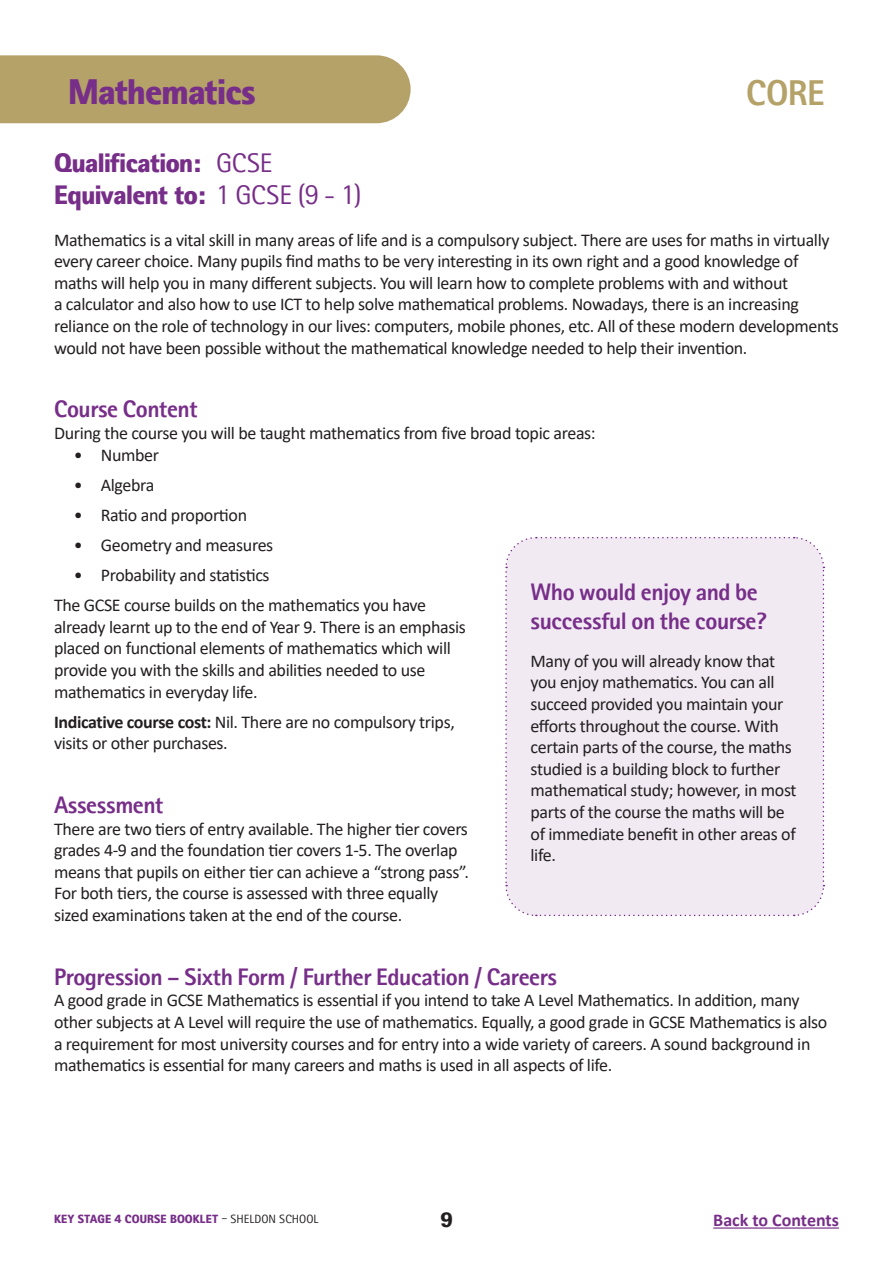
<style>
.page{position:relative;width:893px;height:1263px;background:#fff}
.page>*{position:absolute;margin:0;border:0;box-sizing:border-box;transform-origin:0 0}
.t1{font:900 36px "Rotis II Sans Pro";letter-spacing:-.02em;color:#772e89}
.t2{font:700 36px "Rotis II Sans Pro";color:#b5a269}
.Title_2{font:900 27px "Rotis II Sans Pro";letter-spacing:-.02em;color:#772e89}
.Title_2-2{font:700 24px/28.8px "Rotis II Sans Pro";letter-spacing:-.02em;color:#772e89}
.t3{font:900 21px "Rotis II Sans Pro";color:#231f20}
.Body_copy{font:18px/21.6px "Calibri";letter-spacing:-.02em;color:#231f20}
.Body_Copy{font:18px/21.6px "Calibri";letter-spacing:-.02em;color:#231f20}
.t4{font:700 18px "Calibri";color:#772e89}
.t5{font:900 12px "Rotis II Sans Pro";color:#772e89}
.s1{font-weight:400}
.s2{font-weight:700}
.s3{font-weight:400;color:#231f20}
</style>
<div class="page">
<hr style="left:713px;top:1227px;width:126px;height:1px;background:#772e89">
<div style="left:0;top:55px;width:411px;height:68px;background:#b5a269"></div>
<div style="left:505px;top:536px;width:320px;height:381px;background:#f1eaf3"></div>
<p class="t1" style="left:68px;top:71px;width:189px">Mathematics</p>
<p class="t2" style="left:746px;top:73px;width:80px">CORE</p>
<p class="Title_2" style="left:54px;top:147px;width:220px">Qualification: <span class="s1">GCSE</span></p>
<p class="Title_2" style="left:54px;top:180px;width:309px">Equivalent to: <span class="s1">1 GCSE (9 - 1)</span></p>
<p class="Body_copy" style="left:54px;top:228px;width:786px">Mathematics is a vital skill in many areas of life and is a compulsory subject. There are uses for maths in virtually every career choice. Many pupils find maths to be very interesting in its own right and a good knowledge of maths will help you in many different subjects. You will learn how to complete problems with and without<br>a calculator and also how to use ICT to help solve mathematical problems. Nowadays, there is an increasing reliance on the role of technology in our lives: computers, mobile phones, etc. All of these modern developments would not have been possible without the mathematical knowledge needed to help their invention.</p>
<p class="Title_2-2" style="left:54px;top:395px;width:145px">Course Content</p>
<p class="Body_Copy" style="left:54px;top:422px;width:543px">During the course you will be taught mathematics from five broad topic areas:</p>
<p class="Body_Copy" style="left:74px;top:443px;width:87px">• Number</p>
<p class="Body_copy" style="left:74px;top:473px;width:82px">• Algebra</p>
<p class="Body_copy" style="left:74px;top:503px;width:175px">• Ratio and proportion</p>
<p class="Body_copy" style="left:74px;top:534px;width:201px">• Geometry and measures</p>
<p class="Body_copy" style="left:74px;top:564px;width:197px">• Probability and statistics</p>
<p class="Body_copy" style="left:54px;top:594px;width:413px">The GCSE course builds on the mathematics you have already learnt up to the end of Year 9. There is an emphasis placed on functional elements of mathematics which will provide you with the skills and abilities needed to use mathematics in everyday life.</p>
<p class="Body_Copy" style="left:54px;top:710px;width:402px"><span class="s2">Indicative course cost:</span> Nil. There are no compulsory trips, visits or other purchases.</p>
<p class="Title_2-2" style="left:531px;top:577px;width:238px">Who would enjoy and be successful on the course?</p>
<p class="Body_copy" style="left:531px;top:649px;width:268px">Many of you will already know that you enjoy mathematics. You can all succeed provided you maintain your efforts throughout the course. With certain parts of the course, the maths studied is a building block to further mathematical study; however, in most parts of the course the maths will be of immediate benefit in other areas of life.</p>
<p class="Title_2-2" style="left:54px;top:791px;width:111px">Assessment</p>
<p class="Body_copy" style="left:54px;top:817px;width:417px">There are two tiers of entry available. The higher tier covers grades 4-9 and the foundation tier covers 1-5. The overlap means that pupils on either tier can achieve a “strong pass”.</p>
<p class="Body_copy" style="left:54px;top:882px;width:386px">For both tiers, the course is assessed with three equally sized examinations taken at the end of the course.</p>
<p class="Title_2-2" style="left:54px;top:962px;width:505px">Progression – Sixth Form / Further Education / Careers</p>
<p class="Body_copy" style="left:54px;top:989px;width:775px">A good grade in GCSE Mathematics is essential if you intend to take A Level Mathematics. In addition, many other subjects at A Level will require the use of mathematics. Equally, a good grade in GCSE Mathematics is also a requirement for most university courses and for entry into a wide variety of careers. A sound background in mathematics is essential for many careers and maths is used in all aspects of life.</p>
<p class="t5" style="left:54px;top:1212px;width:266px">KEY STAGE 4 COURSE BOOKLET <span class="s3">– SHELDON SCHOOL</span></p>
<p class="t3" style="left:440px;top:1207px;width:14px">9</p>
<p class="t4" style="left:713px;top:1207px;width:127px">Back to Contents</p>
</div>
